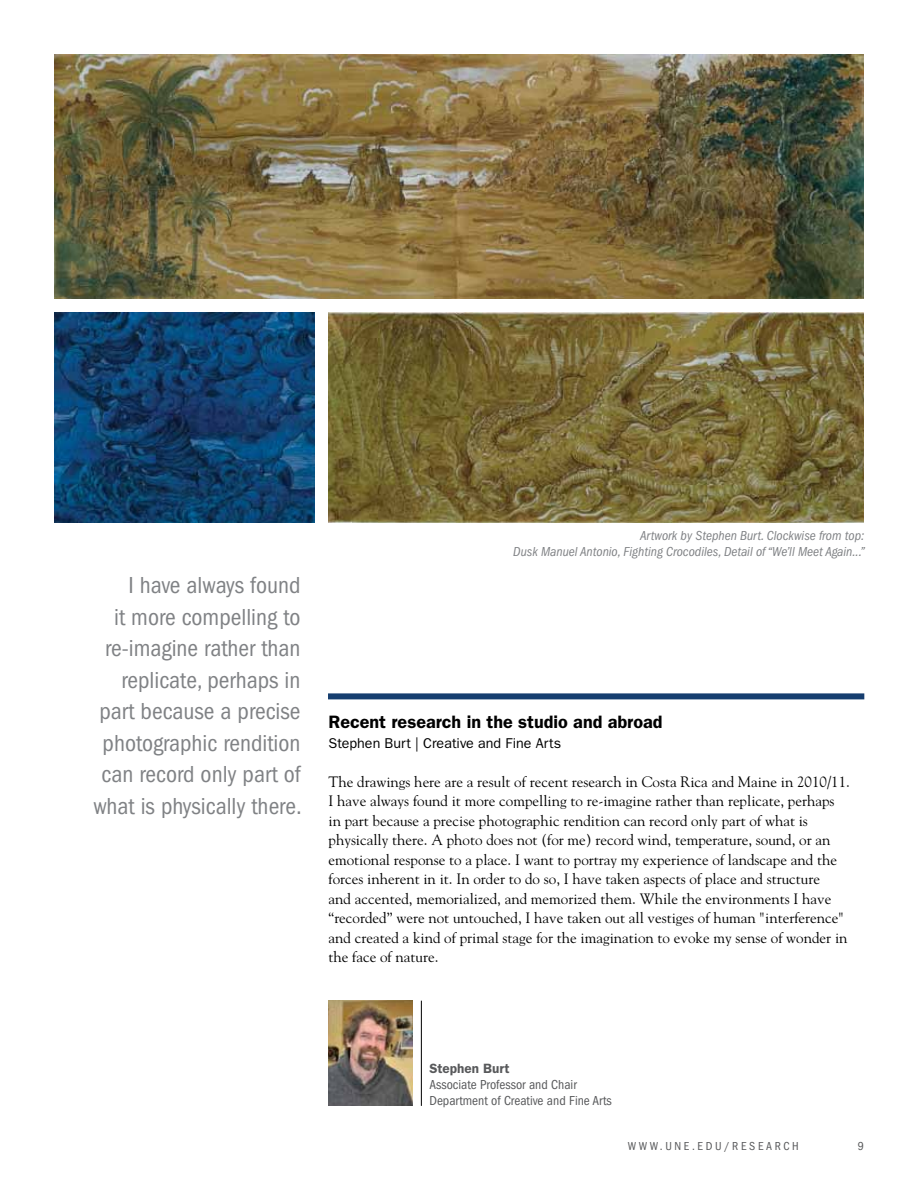
<style>
.page{position:relative;width:918px;height:1188px;background:#fff}
.page>*{position:absolute;margin:0;border:0;box-sizing:border-box;transform-origin:0 0}
.t1{font:condensed 24px/31.5px "ITC Franklin Gothic Std";color:#808285;text-align:right}
.t2{font:600 18px "ITC Franklin Gothic Std";color:#000}
.t3{font:15px/19.5px "Goudy Std";color:#000}
.t4{font:14.25px "ITC Franklin Gothic Std";color:#000}
.t5{font:italic condensed 13.5px/16.2px "ITC Franklin Gothic Std";color:#808285;text-align:right}
.t6{font:condensed 13.5px/16.2px "ITC Franklin Gothic Std";color:#58595b}
.t7{font:600 13.5px "ITC Franklin Gothic Std";color:#58595b}
.t8{font:condensed 12px "ITC Franklin Gothic Std";letter-spacing:.22em;color:#58595b}
</style>
<div class="page">
<img style="left:328px;top:313px;width:536px;height:210px">
<img style="left:54px;top:54px;width:810px;height:244px">
<img style="left:54px;top:313px;width:261px;height:210px">
<div style="left:328px;top:693px;width:536px;height:6px;background:#163e6f"></div>
<img style="left:328px;top:1000px;width:84px;height:106px">
<hr style="left:421px;top:1001px;width:1px;height:105px;background:#000">
<h1 class="t1" style="left:94px;top:570px;width:210px">I have always found<br>it more compelling to re-imagine rather than replicate, perhaps in part because a precise photographic rendition can record only part of what is physically there.</h1>
<p class="t5" style="left:513px;top:528px;width:353px">Artwork by Stephen Burt. Clockwise from top:<br>Dusk Manuel Antonio, Fighting Crocodiles, Detail of “We’ll Meet Again...”</p>
<p class="t2" style="left:328px;top:712px;width:336px">Recent research in the studio and abroad</p>
<p class="t4" style="left:328px;top:735px;width:234px">Stephen Burt | Creative and Fine Arts</p>
<p class="t3" style="left:328px;top:772px;width:523px">The drawings here are a result of recent research in Costa Rica and Maine in 2010/11.<br>I have always found it more compelling to re-imagine rather than replicate, perhaps in part because a precise photographic rendition can record only part of what is physically there. A photo does not (for me) record wind, temperature, sound, or an emotional response to a place. I want to portray my experience of landscape and the forces inherent in it. In order to do so, I have taken aspects of place and structure<br>and accented, memorialized, and memorized them. While the environments I have “recorded” were not untouched, I have taken out all vestiges of human "interference" and created a kind of primal stage for the imagination to evoke my sense of wonder in the face of nature.</p>
<p class="t7" style="left:429px;top:1060px;width:82px">Stephen Burt</p>
<p class="t6" style="left:429px;top:1077px;width:184px">Associate Professor and Chair<br>Department of Creative and Fine Arts</p>
<p class="t8" style="left:628px;top:1139px;width:173px">WWW.UNE.EDU/RESEARCH</p>
<p class="t8" style="left:858px;top:1139px;width:8px">9</p>
</div>
